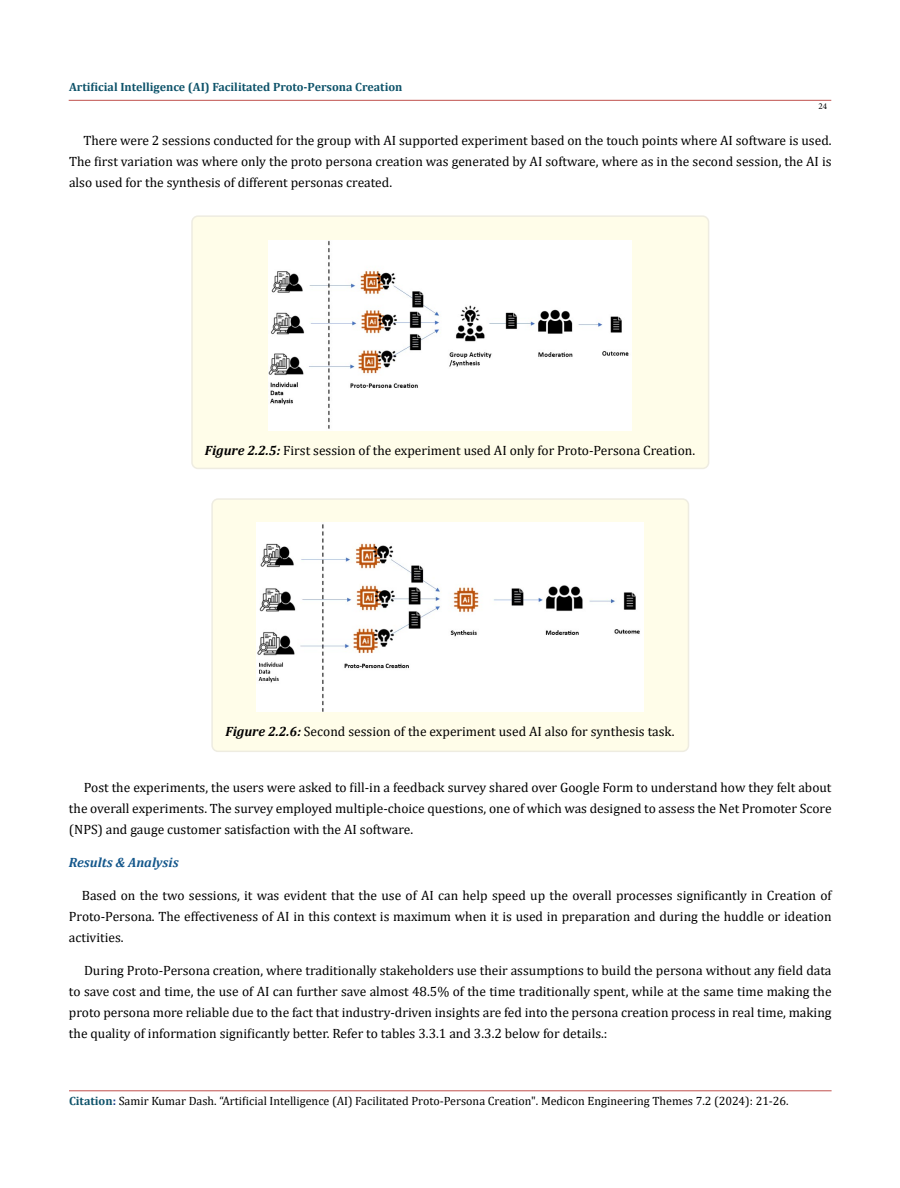
<style>
.page{position:relative;width:900px;height:1188px;background:#fff}
.page>*{position:absolute;margin:0;border:0;box-sizing:border-box;transform-origin:0 0}
.t1{font:13.5px/21px "Cambria";color:#000;text-align:justify}
.t2{font:italic 700 13.5px "Cambria";color:#15588c}
.t3{font:12px "Cambria";color:#000}
.t4{font:700 12px "Cambria";color:#0e536a}
.t5{font:9px "Minion Pro";color:#000}
.s1{font-weight:700;font-style:italic}
.s2{font-weight:700;color:#0e536a}
.s3{font-weight:700;color:#173e88}
</style>
<div class="page">
<hr style="left:69px;top:1091px;width:763px;height:1px;background:#c0504d">
<hr style="left:69px;top:100px;width:762px;height:1px;background:#c0504d">
<div style="left:192px;top:216px;width:517px;height:252px;background:#fffde9;border-radius:6px"></div>
<div style="left:191px;top:215px;width:518px;height:254px;border:2px solid #eeece1;border-radius:6px"></div>
<img style="left:268px;top:241px;width:364px;height:190px">
<div style="left:212px;top:499px;width:476px;height:252px;background:#fffde9;border-radius:6px"></div>
<div style="left:211px;top:498px;width:478px;height:254px;border:2px solid #eeece1;border-radius:6px"></div>
<img style="left:257px;top:523px;width:386px;height:188px">
<p class="t4" style="left:69px;top:79px;width:335px">Artificial Intelligence (AI) Facilitated Proto-Persona Creation</p>
<p class="t5" style="left:818px;top:100px;width:10px">24</p>
<p class="t1" style="left:69px;top:129px;width:764px;text-indent:14px">There were 2 sessions conducted for the group with AI supported experiment based on the touch points where AI software is used.<br>The first variation was where only the proto persona creation was generated by AI software, where as in the second session, the AI is also used for the synthesis of different personas created.</p>
<p class="t1" style="left:205px;top:440px;width:492px"><span class="s1">Figure 2.2.5:</span> First session of the experiment used AI only for Proto-Persona Creation.</p>
<p class="t1" style="left:225px;top:721px;width:451px"><span class="s1">Figure 2.2.6:</span> Second session of the experiment used AI also for synthesis task.</p>
<p class="t1" style="left:69px;top:777px;width:764px;text-indent:15px">Post the experiments, the users were asked to fill-in a feedback survey shared over Google Form to understand how they felt about the overall experiments. The survey employed multiple-choice questions, one of which was designed to assess the Net Promoter Score (NPS) and gauge customer satisfaction with the AI software.</p>
<p class="t2" style="left:69px;top:853px;width:111px">Results &amp; Analysis</p>
<p class="t1" style="left:69px;top:885px;width:764px;text-indent:13px">Based on the two sessions, it was evident that the use of AI can help speed up the overall processes significantly in Creation of Proto-Persona. The effectiveness of AI in this context is maximum when it is used in preparation and during the huddle or ideation activities.</p>
<p class="t1" style="left:69px;top:960px;width:764px;text-indent:15px">During Proto-Persona creation, where traditionally stakeholders use their assumptions to build the persona without any field data to save cost and time, the use of AI can further save almost 48.5% of the time traditionally spent, while at the same time making the proto persona more reliable due to the fact that industry-driven insights are fed into the persona creation process in real time, making the quality of information significantly better. Refer to tables 3.3.1 and 3.3.2 below for details.:</p>
<p class="t3" style="left:69px;top:1094px;width:721px"><span class="s2">Citation</span><span class="s3">:</span> Samir Kumar Dash. “Artificial Intelligence (AI) Facilitated Proto-Persona Creation". Medicon Engineering Themes 7.2 (2024): 21-26.</p>
</div>
